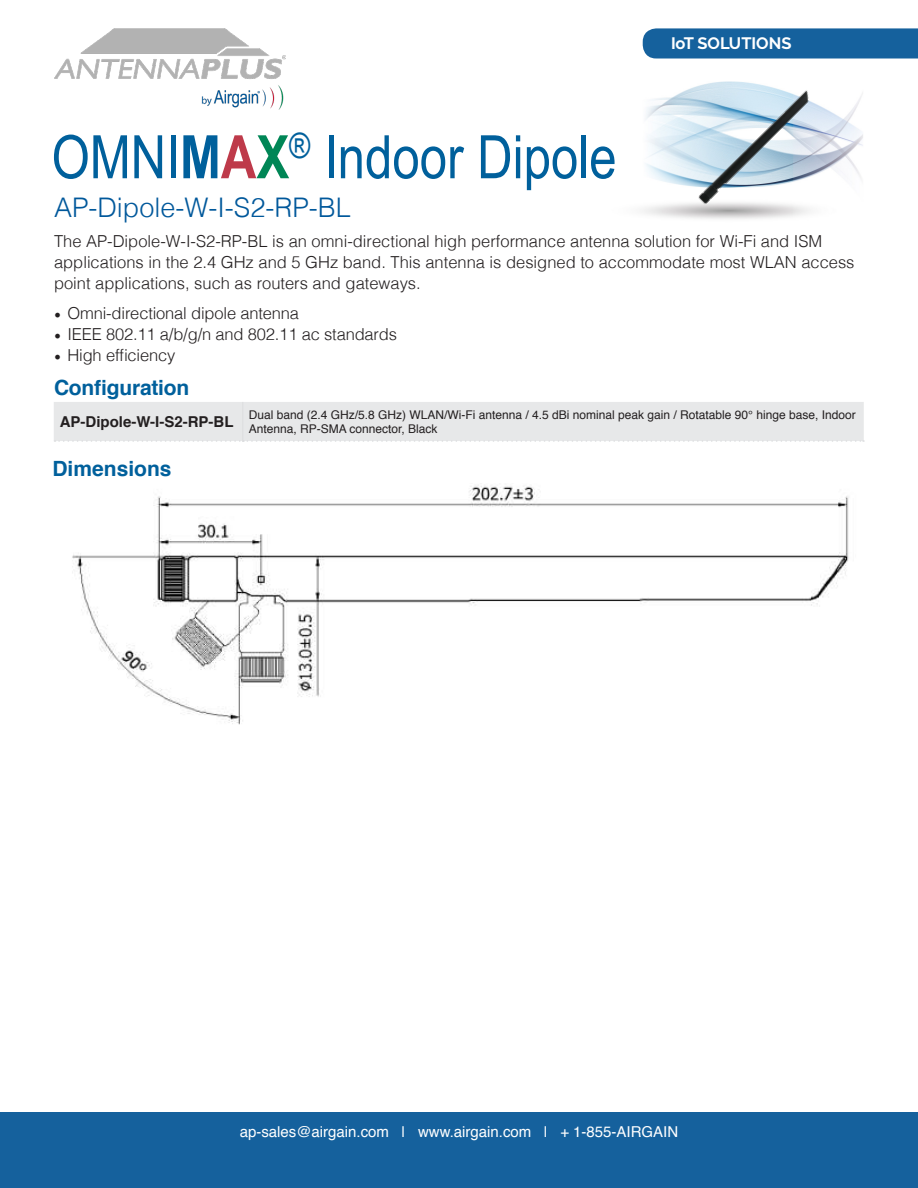
<style>
.page{position:relative;width:918px;height:1188px;background:#fff}
.page>*{position:absolute;margin:0;border:0;box-sizing:border-box;transform-origin:0 0}
.t1{font:60px "Arial Narrow";color:#00609c}
.t2{font:300 27px "Helvetica";color:#00589b}
.t3{font:700 21px "Helvetica";letter-spacing:-.01em;color:#00609c}
.t4{font:300 16.5px/21px "Helvetica";color:#231f20}
.t5{font:700 16.5px "Raleway";color:#fff}
.t6{font:15px "Helvetica";color:#fff}
.t7{font:700 15px "Helvetica";color:#231f20}
.t8{font:12px/13.5px "Helvetica";color:#231f20}
.s1{font-weight:700}
.s2{font-weight:700;color:#be3a4a}
.s3{font-weight:700;color:#008656}
.s4{font-family:"Minion Pro";font-weight:400;font-size:18px}
</style>
<div class="page">
<svg style="left:643px;top:28px;width:275px;height:31px;background:#1d66a0"></svg>
<div style="left:0;top:1112px;width:918px;height:76px;background:#15619d"></div>
<img style="left:54px;top:28px;width:231px;height:81px">
<img style="left:642px;top:90px;width:221px;height:129px">
<div style="left:54px;top:402px;width:810px;height:40px;background:#e7e8e9"></div>
<img style="left:72px;top:485px;width:777px;height:240px">
<img style="left:686px;top:81px;width:141px;height:137px">
<p class="t1" style="left:51px;top:113px;width:567px">OMNI<span class="s1">M</span><span class="s2">A</span><span class="s3">X</span><sup>®</sup> Indoor Dipole</p>
<p class="t2" style="left:54px;top:184px;width:298px">AP-Dipole-W-I-S2-RP-BL</p>
<p class="t5" style="left:671px;top:34px;width:122px">IoT SOLUTIONS</p>
<p class="t4" style="left:54px;top:230px;width:802px">The AP-Dipole-W-I-S2-RP-BL is an omni-directional high performance antenna solution for Wi-Fi and ISM applications in the 2.4 GHz and 5 GHz band. This antenna is designed to accommodate most WLAN access point applications, such as routers and gateways.</p>
<p class="t4" style="left:54px;top:302px;width:247px"><span class="s4">•</span> Omni-directional dipole antenna</p>
<p class="t4" style="left:54px;top:323px;width:345px"><span class="s4">•</span> IEEE 802.11 a/b/g/n and 802.11 ac standards</p>
<p class="t4" style="left:54px;top:344px;width:123px"><span class="s4">•</span> High efficiency</p>
<p class="t3" style="left:54px;top:370px;width:137px">Configuration</p>
<p class="t7" style="left:60px;top:410px;width:175px">AP-Dipole-W-I-S2-RP-BL</p>
<p class="t8" style="left:249px;top:409px;width:609px">Dual band (2.4 GHz/5.8 GHz) WLAN/Wi-Fi antenna / 4.5 dBi nominal peak gain / Rotatable 90° hinge base, Indoor<br>Antenna, RP-SMA connector, Black</p>
<p class="t3" style="left:52px;top:452px;width:121px">Dimensions</p>
<p class="t6" style="left:240px;top:1120px;width:440px">ap-sales@airgain.com | www.airgain.com | + 1-855-AIRGAIN</p>
</div>
